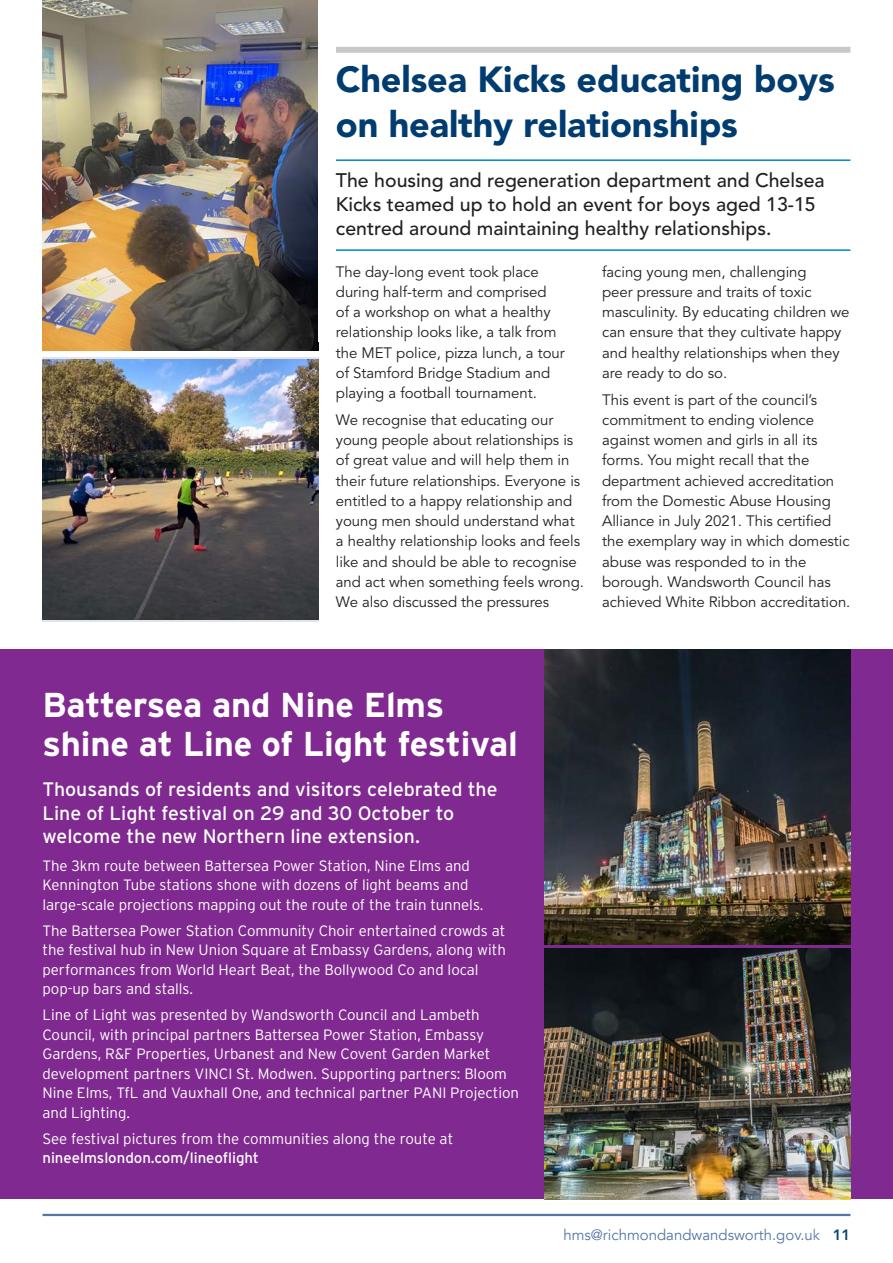
<style>
.page{position:relative;width:893px;height:1263px;background:#fff}
.page>*{position:absolute;margin:0;border:0;box-sizing:border-box;transform-origin:0 0}
.Avenir_-_small_headi{font:900 36px/45px "Avenir LT";letter-spacing:-.005em;color:#013c70}
.Interstate_-_small_h{font:700 34.5px/39px "Interstate";letter-spacing:-.005em;color:#fff}
.Avenir_-_stand_first{font:500 19.5px/24px "Avenir LT";color:#231f20}
.Interstate_-_stand_f{font:19.5px/23.4px "Interstate";color:#fff}
.Avenir_-_body{font:15px/20.2px "Avenir LT";letter-spacing:-.005em;color:#231f20}
.Interstate_-_body{font:300 15px/19.5px "Interstate";color:#fff}
.t1{font:15px "Avenir";color:#5476a5}
.s1{font-weight:400}
.s2{color:#6481ad}
.s3{font-weight:800;color:#004279}
</style>
<div class="page">
<hr style="left:43px;top:1214px;width:807px;height:2px;background:#5476a5">
<div style="left:43px;top:47px;width:807px;height:6px;background:#c7c8ca"></div>
<div style="left:0;top:650px;width:893px;height:549px;background:#802990"></div>
<img style="left:43px;top:0;width:276px;height:351px">
<div style="left:319px;top:0;width:17px;height:341px;background:#fff"></div>
<img style="left:43px;top:359px;width:276px;height:260px">
<img style="left:544px;top:650px;width:306px;height:295px">
<img style="left:544px;top:948px;width:306px;height:251px">
<hr style="left:336px;top:159px;width:514px;height:2px;background:#0084ca">
<hr style="left:336px;top:249px;width:514px;height:2px;background:#0084ca">
<p class="Avenir_-_small_headi" style="left:336px;top:57px;width:500px">Chelsea Kicks educating boys on healthy relationships</p>
<p class="Avenir_-_stand_first" style="left:336px;top:169px;width:490px">The housing and regeneration department and Chelsea<br>Kicks teamed up to hold an event for boys aged 13-15 centred around maintaining healthy relationships.</p>
<p class="Avenir_-_body" style="left:336px;top:262px;width:230px">The day-long event took place during half-term and comprised<br>of a workshop on what a healthy relationship looks like, a talk from the MET police, pizza lunch, a tour of Stamford Bridge Stadium and playing a football tournament.</p>
<p class="Avenir_-_body" style="left:336px;top:410px;width:249px">We recognise that educating our young people about relationships is of great value and will help them in their future relationships. Everyone is entitled to a happy relationship and young men should understand what a healthy relationship looks and feels like and should be able to recognise and act when something feels wrong.<br>We also discussed the pressures</p>
<p class="Avenir_-_body" style="left:602px;top:262px;width:249px">facing young men, challenging<br>peer pressure and traits of toxic masculinity. By educating children we can ensure that they cultivate happy and healthy relationships when they are ready to do so.</p>
<p class="Avenir_-_body" style="left:602px;top:390px;width:250px">This event is part of the council’s commitment to ending violence against women and girls in all its forms. You might recall that the department achieved accreditation from the Domestic Abuse Housing Alliance in July 2021. This certified the exemplary way in which domestic abuse was responded to in the borough. Wandsworth Council has achieved White Ribbon accreditation.</p>
<p class="Interstate_-_small_h" style="left:43px;top:685px;width:477px">Battersea and Nine Elms shine at Line of Light festival</p>
<p class="Interstate_-_stand_f" style="left:43px;top:777px;width:456px">Thousands of residents and visitors celebrated the<br>Line of Light festival on 29 and 30 October to welcome the new Northern line extension.</p>
<p class="Interstate_-_body" style="left:43px;top:856px;width:442px">The 3km route between Battersea Power Station, Nine Elms and<br>Kennington Tube stations shone with dozens of light beams and large-scale projections mapping out the route of the train tunnels.</p>
<p class="Interstate_-_body" style="left:43px;top:921px;width:465px">The Battersea Power Station Community Choir entertained crowds at the festival hub in New Union Square at Embassy Gardens, along with performances from World Heart Beat, the Bollywood Co and local pop-up bars and stalls.</p>
<p class="Interstate_-_body" style="left:43px;top:1005px;width:478px">Line of Light was presented by Wandsworth Council and Lambeth Council, with principal partners Battersea Power Station, Embassy Gardens, R&amp;F Properties, Urbanest and New Covent Garden Market development partners VINCI St. Modwen. Supporting partners: Bloom Nine Elms, TfL and Vauxhall One, and technical partner PANI Projection and Lighting.</p>
<p class="Interstate_-_body" style="left:43px;top:1128px;width:412px">See festival pictures from the communities along the route at <span class="s1">nineelmslondon.com/lineoflight</span></p>
<p class="t1" style="left:563px;top:1225px;width:289px">hms@richmondandwandsworth.gov.u<span class="s2">k</span> <span class="s3">11</span></p>
</div>
